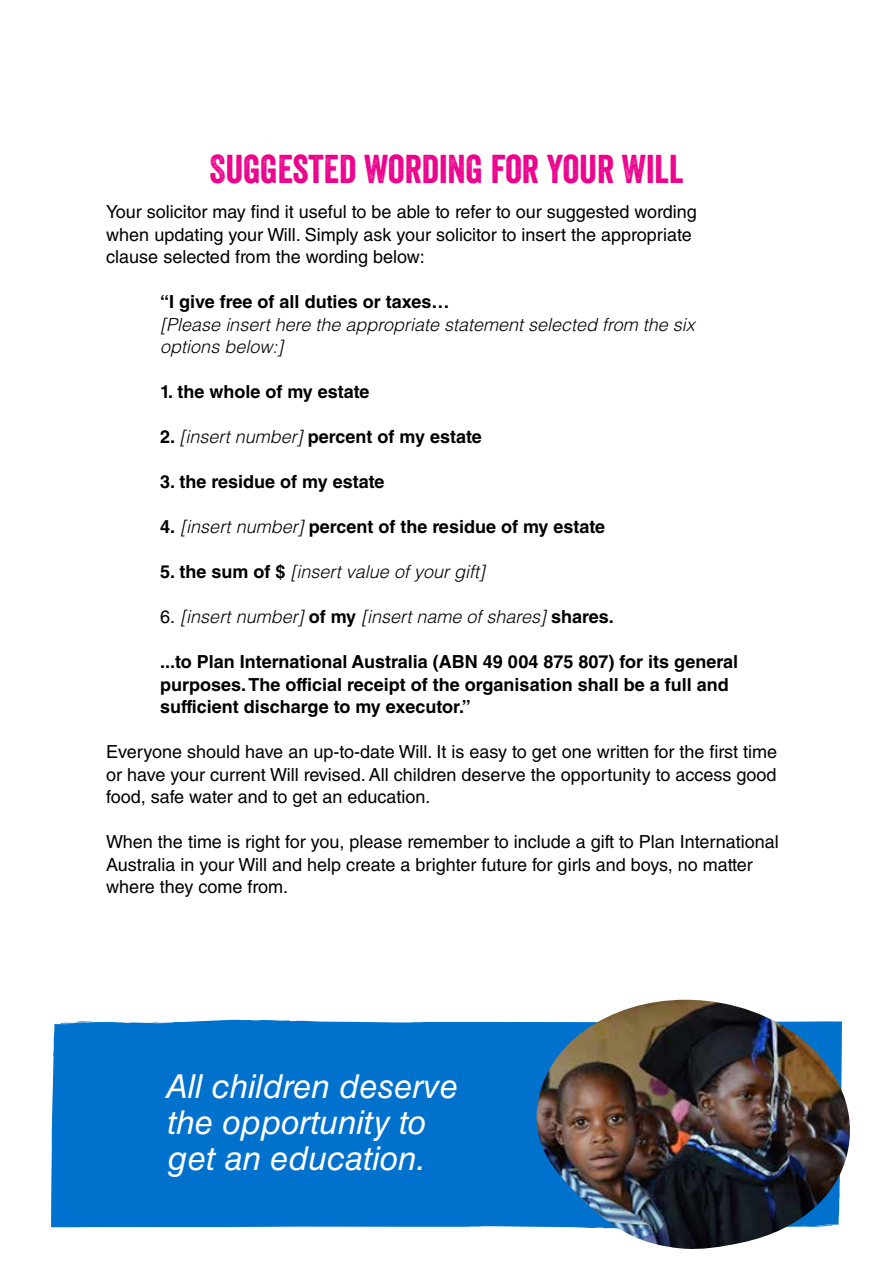
<style>
.page{position:relative;width:893px;height:1263px;background:#fff}
.page>*{position:absolute;margin:0;border:0;box-sizing:border-box;transform-origin:0 0}
.t1{font:39px "Veneer";color:#ec008c}
.t2{font:italic 33px/36px "Helvetica LT Std";color:#fff}
.t3{font:18px/22.5px "Helvetica LT Std";color:#000}
.t4{font:700 18px/22.5px "Helvetica LT Std";color:#000}
.t5{font:italic 300 18px/22.5px "Helvetica LT Std";color:#000}
.s1{font-weight:300;font-style:italic}
.s2{font-weight:700;font-style:normal}
.s3{font-weight:400;font-style:normal}
</style>
<div class="page">
<div style="left:51px;top:1020px;width:484px;height:208px;background:#0072ce"></div>
<img style="left:535px;top:1000px;width:315px;height:249px">
<h1 class="t1" style="left:209px;top:145px;width:475px">SUGGESTED WORDING FOR YOUR WILL</h1>
<p class="t3" style="left:106px;top:201px;width:592px">Your solicitor may find it useful to be able to refer to our suggested wording when updating your Will. Simply ask your solicitor to insert the appropriate clause selected from the wording below:</p>
<p class="t4" style="left:160px;top:290px;width:291px">“I give free of all duties or taxes…</p>
<p class="t5" style="left:160px;top:313px;width:536px">[Please insert here the appropriate statement selected from the six options below:]</p>
<p class="t4" style="left:160px;top:380px;width:211px">1. the whole of my estate</p>
<p class="t4" style="left:160px;top:425px;width:323px">2. <span class="s1">[insert number]</span> percent of my estate</p>
<p class="t4" style="left:160px;top:470px;width:226px">3. the residue of my estate</p>
<p class="t4" style="left:160px;top:515px;width:446px">4. <span class="s1">[insert number]</span> percent of the residue of my estate</p>
<p class="t5" style="left:160px;top:561px;width:326px"><span class="s2">5. the sum of $</span> [insert value of your gift]</p>
<p class="t5" style="left:160px;top:606px;width:455px"><span class="s3">6.</span> [insert number] <span class="s2">of my</span> [insert name of shares] <span class="s2">shares.</span></p>
<p class="t4" style="left:160px;top:650px;width:579px">...to Plan International Australia (ABN 49 004 875 807) for its general purposes. The official receipt of the organisation shall be a full and sufficient discharge to my executor.”</p>
<p class="t3" style="left:106px;top:741px;width:672px;text-align:justify">Everyone should have an up-to-date Will. It is easy to get one written for the first time or have your current Will revised. All children deserve the opportunity to access good food, safe water and to get an education.</p>
<p class="t3" style="left:106px;top:831px;width:674px">When the time is right for you, please remember to include a gift to Plan International<br>Australia in your Will and help create a brighter future for girls and boys, no matter where they come from.</p>
<h2 class="t2" style="left:166px;top:1068px;width:294px">All children deserve the opportunity to get an education.</h2>
</div>
